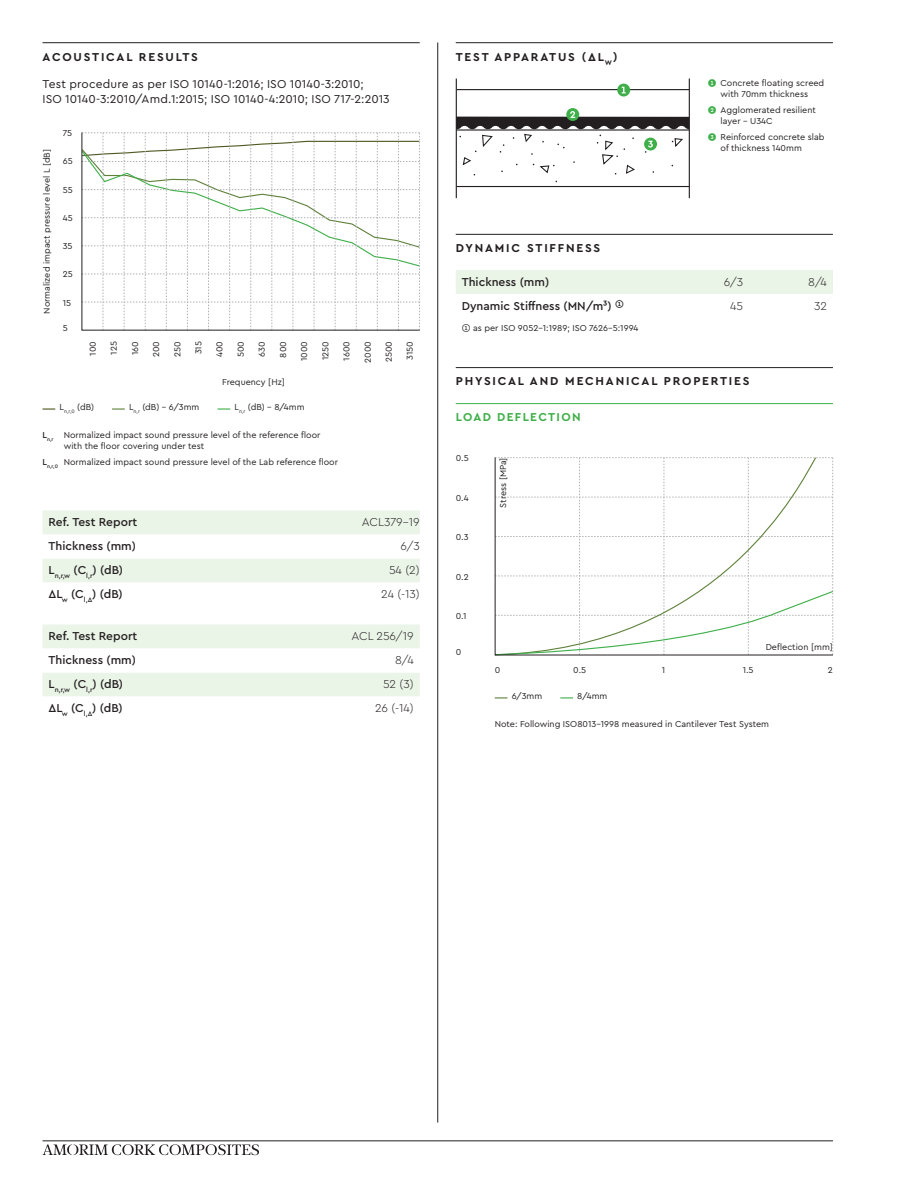
<style>
.page{position:relative;width:918px;height:1188px;background:#fff}
.page>*{position:absolute;margin:0;border:0;box-sizing:border-box;transform-origin:0 0}
.t1{font:500 12px "Cera Pro";color:#231f20}
.Cera_-_Texto_corrido{font:12px/14.4px "Cera Pro";letter-spacing:.005em;color:#231f20}
.Cera_-_Títulos{font:700 12px "Cera Pro";letter-spacing:.15em;color:#231f20}
.t2{font:300 12px "Cera Pro";color:#231f20}
.Cera_-_Títulos-2{font:700 12px "Cera Pro";letter-spacing:.11em;color:#3eaf49}
.Cera_-_Legenda_6pt{font:9px/10.8px "Cera Pro";color:#231f20}
.tabelas_-_legenda_ve{font:9px "Cera Pro";color:#231f20}
.Cera_-_Títulos-3{font:9px "Cera Pro";color:#231f20}
.t3{font:9px "Cera Pro";color:#231f20}
.Cera_-_Legenda_6pt-2{font:500 5.25px "Cera Pro";color:#231f20}
.s1{font-weight:500;color:#3eaf49}
</style>
<div class="page">
<hr style="left:43px;top:1141px;width:790px;height:1px;background:#231f20">
<svg style="left:43px;top:1144px;width:216px;height:11px"></svg>
<hr style="left:437px;top:43px;width:1px;height:1080px;background:#231f20">
<svg style="left:43px;top:408px;width:12px;height:2px"></svg>
<svg style="left:112px;top:408px;width:13px;height:2px"></svg>
<svg style="left:218px;top:408px;width:12px;height:2px"></svg>
<hr style="left:43px;top:42px;width:377px;height:1px;background:#231f20">
<svg style="left:81px;top:132px;width:339px;height:199px"></svg>
<svg style="left:43px;top:511px;width:377px;height:71px"></svg>
<svg style="left:43px;top:625px;width:377px;height:71px"></svg>
<div style="left:456px;top:270px;width:377px;height:24px;background:#eaf4e7"></div>
<hr style="left:456px;top:234px;width:377px;height:1px;background:#231f20">
<hr style="left:456px;top:367px;width:377px;height:1px;background:#231f20">
<hr style="left:456px;top:403px;width:377px;height:1px;background:#3eaf49">
<svg style="left:495px;top:697px;width:13px;height:1px"></svg>
<svg style="left:560px;top:697px;width:13px;height:1px"></svg>
<svg style="left:494px;top:457px;width:340px;height:199px"></svg>
<hr style="left:456px;top:42px;width:377px;height:1px;background:#231f20">
<hr style="left:456px;top:79px;width:1px;height:119px;background:#231f20">
<hr style="left:457px;top:89px;width:232px;height:1px;background:#231f20">
<hr style="left:457px;top:186px;width:232px;height:1px;background:#231f20">
<hr style="left:689px;top:79px;width:1px;height:119px;background:#231f20">
<svg style="left:617px;top:84px;width:13px;height:13px"></svg>
<svg style="left:456px;top:108px;width:233px;height:67px"></svg>
<p class="Cera_-_Títulos" style="left:43px;top:49px;width:157px">ACOUSTICAL RESULTS</p>
<p class="Cera_-_Texto_corrido" style="left:43px;top:76px;width:349px">Test procedure as per ISO 10140-1:2016; ISO 10140-3:2010;<br>ISO 10140-3:2010/Amd.1:2015; ISO 10140-4:2010; ISO 717-2:2013</p>
<p class="tabelas_-_legenda_ve" style="left:41px;top:314px;width:166px;rotate:-90deg">Normalized impact pressure level L [dB]</p>
<p class="Cera_-_Legenda_6pt" style="left:63px;top:127px;width:11px">75</p>
<p class="Cera_-_Legenda_6pt" style="left:63px;top:156px;width:11px">65</p>
<p class="Cera_-_Legenda_6pt" style="left:63px;top:184px;width:11px">55</p>
<p class="Cera_-_Legenda_6pt" style="left:63px;top:212px;width:11px">45</p>
<p class="Cera_-_Legenda_6pt" style="left:63px;top:240px;width:11px">35</p>
<p class="Cera_-_Legenda_6pt" style="left:63px;top:269px;width:12px">25</p>
<p class="Cera_-_Legenda_6pt" style="left:63px;top:297px;width:10px">15</p>
<p class="Cera_-_Legenda_6pt" style="left:63px;top:322px;width:6px">5</p>
<p class="t3" style="left:108px;top:355px;width:15px;rotate:-90deg">125</p>
<p class="t3" style="left:193px;top:354px;width:15px;rotate:-90deg">315</p>
<p class="t3" style="left:277px;top:358px;width:18px;rotate:-90deg">800</p>
<p class="t3" style="left:362px;top:363px;width:23px;rotate:-90deg">2000</p>
<p class="t3" style="left:129px;top:355px;width:15px;rotate:-90deg">160</p>
<p class="t3" style="left:214px;top:357px;width:18px;rotate:-90deg">400</p>
<p class="t3" style="left:298px;top:361px;width:22px;rotate:-90deg">1000</p>
<p class="t3" style="left:383px;top:362px;width:23px;rotate:-90deg">2500</p>
<p class="t3" style="left:87px;top:356px;width:16px;rotate:-90deg">100</p>
<p class="t3" style="left:171px;top:357px;width:17px;rotate:-90deg">250</p>
<p class="t3" style="left:256px;top:357px;width:17px;rotate:-90deg">630</p>
<p class="t3" style="left:341px;top:361px;width:21px;rotate:-90deg">1600</p>
<p class="t3" style="left:150px;top:357px;width:18px;rotate:-90deg">200</p>
<p class="t3" style="left:235px;top:357px;width:18px;rotate:-90deg">500</p>
<p class="t3" style="left:319px;top:360px;width:20px;rotate:-90deg">1250</p>
<p class="t3" style="left:404px;top:360px;width:20px;rotate:-90deg">3150</p>
<p class="tabelas_-_legenda_ve" style="left:222px;top:376px;width:64px">Frequency [Hz]</p>
<p class="Cera_-_Legenda_6pt" style="left:60px;top:401px;width:36px">L<sub>n,r,0</sub> (dB)</p>
<p class="Cera_-_Legenda_6pt" style="left:129px;top:401px;width:72px">L<sub>n,r</sub> (dB) - 6/3mm</p>
<p class="Cera_-_Legenda_6pt" style="left:235px;top:401px;width:72px">L<sub>n,r</sub> (dB) - 8/4mm</p>
<p class="Cera_-_Legenda_6pt-2" style="left:43px;top:436px;width:13px"><sup>L</sup>n,r</p>
<p class="Cera_-_Legenda_6pt" style="left:64px;top:430px;width:258px">Normalized impact sound pressure level of the reference floor with the floor covering under test</p>
<p class="Cera_-_Legenda_6pt-2" style="left:43px;top:463px;width:17px"><sup>L</sup>n,r,0</p>
<p class="Cera_-_Legenda_6pt" style="left:64px;top:457px;width:276px">Normalized impact sound pressure level of the Lab reference floor</p>
<p class="t1" style="left:49px;top:514px;width:90px">Ref. Test Report</p>
<p class="t2" style="left:362px;top:514px;width:59px">ACL379-19</p>
<p class="t1" style="left:49px;top:538px;width:89px">Thickness (mm)</p>
<p class="t2" style="left:400px;top:538px;width:21px">6/3</p>
<p class="t1" style="left:49px;top:562px;width:76px">L<sub>n,r,w</sub> (C<sub>l,r</sub>) (dB)</p>
<p class="t2" style="left:389px;top:562px;width:32px">54 (2)</p>
<p class="t1" style="left:49px;top:586px;width:76px">ΔL<sub>w</sub> (C<sub>l,Δ</sub>) (dB)</p>
<p class="t2" style="left:381px;top:586px;width:40px">24 (-13)</p>
<p class="t1" style="left:49px;top:628px;width:90px">Ref. Test Report</p>
<p class="t2" style="left:351px;top:628px;width:64px">ACL 256/19</p>
<p class="t1" style="left:49px;top:652px;width:89px">Thickness (mm)</p>
<p class="t2" style="left:395px;top:652px;width:20px">8/4</p>
<p class="t1" style="left:49px;top:676px;width:76px">L<sub>n,r,w</sub> (C<sub>l,r</sub>) (dB)</p>
<p class="t2" style="left:383px;top:676px;width:32px">52 (3)</p>
<p class="t1" style="left:49px;top:700px;width:76px">ΔL<sub>w</sub> (C<sub>l,Δ</sub>) (dB)</p>
<p class="t2" style="left:375px;top:700px;width:40px">26 (-14)</p>
<p class="Cera_-_Títulos" style="left:456px;top:49px;width:163px">TEST APPARATUS (ΔL<sub>W</sub>)</p>
<p class="Cera_-_Títulos-3" style="left:708px;top:77px;width:118px"><span class="s1">❶</span> Concrete floating screed</p>
<p class="Cera_-_Legenda_6pt" style="left:721px;top:88px;width:89px">with 70mm thickness</p>
<p class="Cera_-_Títulos-3" style="left:708px;top:104px;width:110px"><span class="s1">❷</span> Agglomerated resilient</p>
<p class="Cera_-_Legenda_6pt" style="left:721px;top:115px;width:54px">layer - U34C</p>
<p class="Cera_-_Títulos-3" style="left:708px;top:131px;width:118px"><span class="s1">❸</span> Reinforced concrete slab</p>
<p class="Cera_-_Legenda_6pt" style="left:721px;top:142px;width:83px">of thickness 140mm</p>
<p class="Cera_-_Títulos" style="left:456px;top:240px;width:146px">DYNAMIC STIFFNESS</p>
<p class="t1" style="left:462px;top:274px;width:89px">Thickness (mm)</p>
<p class="t2" style="left:724px;top:274px;width:21px">6/3</p>
<p class="t2" style="left:808px;top:274px;width:20px">8/4</p>
<p class="t1" style="left:462px;top:298px;width:164px">Dynamic Stiffness (MN/m³) <sup>➀</sup></p>
<p class="t2" style="left:730px;top:298px;width:15px">45</p>
<p class="t2" style="left:814px;top:298px;width:14px">32</p>
<p class="Cera_-_Legenda_6pt" style="left:462px;top:323px;width:178px">➀ as per ISO 9052-1:1989; ISO 7626-5:1994</p>
<p class="Cera_-_Títulos" style="left:456px;top:373px;width:295px">PHYSICAL AND MECHANICAL PROPERTIES</p>
<p class="Cera_-_Títulos-2" style="left:456px;top:409px;width:126px">LOAD DEFLECTION</p>
<p class="Cera_-_Legenda_6pt" style="left:456px;top:452px;width:14px">0.5</p>
<p class="Cera_-_Legenda_6pt" style="left:456px;top:492px;width:14px">0.4</p>
<p class="Cera_-_Legenda_6pt" style="left:456px;top:531px;width:14px">0.3</p>
<p class="Cera_-_Legenda_6pt" style="left:456px;top:571px;width:15px">0.2</p>
<p class="Cera_-_Legenda_6pt" style="left:456px;top:611px;width:12px">0.1</p>
<p class="Cera_-_Legenda_6pt" style="left:456px;top:647px;width:7px">0</p>
<p class="tabelas_-_legenda_ve" style="left:497px;top:508px;width:52px;rotate:-90deg">Stress [MPa]</p>
<p class="tabelas_-_legenda_ve" style="left:766px;top:641px;width:69px">Deflection [mm]</p>
<p class="Cera_-_Legenda_6pt" style="left:495px;top:665px;width:7px">0</p>
<p class="Cera_-_Legenda_6pt" style="left:573px;top:665px;width:14px">0.5</p>
<p class="Cera_-_Legenda_6pt" style="left:662px;top:665px;width:5px">1</p>
<p class="Cera_-_Legenda_6pt" style="left:743px;top:665px;width:12px">1.5</p>
<p class="Cera_-_Legenda_6pt" style="left:828px;top:665px;width:7px">2</p>
<p class="Cera_-_Legenda_6pt" style="left:512px;top:690px;width:32px">6/3mm</p>
<p class="Cera_-_Legenda_6pt" style="left:577px;top:690px;width:32px">8/4mm</p>
<p class="Cera_-_Legenda_6pt" style="left:495px;top:719px;width:276px">Note: Following ISO8013-1998 measured in Cantilever Test System</p>
</div>
